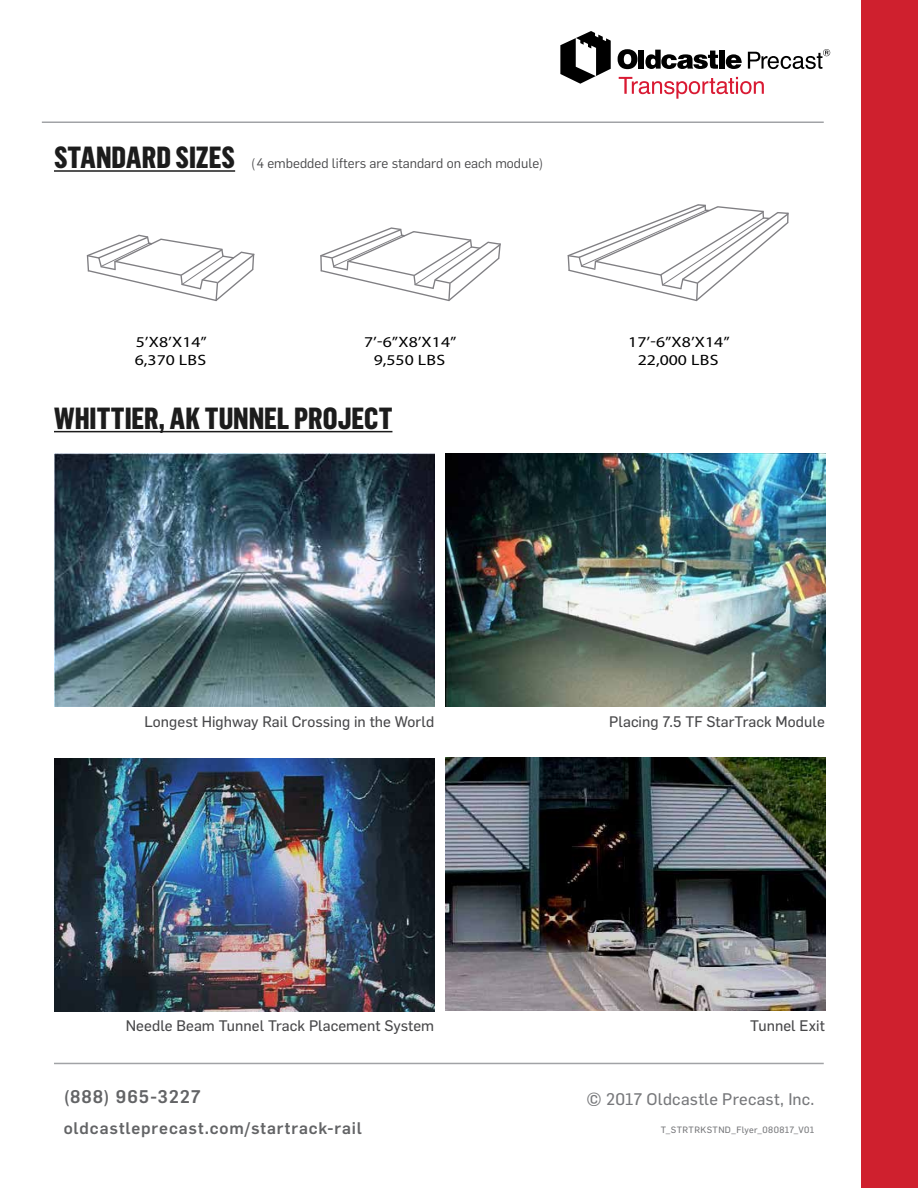
<style>
.page{position:relative;width:918px;height:1188px;background:#fff}
.page>*{position:absolute;margin:0;border:0;box-sizing:border-box;transform-origin:0 0}
.t1{font:800 30px "Flama Condensed";color:#1c1c1c}
.t2{font:500 18px "Flama";letter-spacing:.05em;color:#636466}
.t3{font:500 16.5px "Flama";letter-spacing:.055em;color:#636466}
.t4{font:16.5px "Flama Basic";letter-spacing:.015em;color:#77787b}
.t5{font:15px "Flama Basic";letter-spacing:.005em;color:#48484a}
.t6{font:15px/18px "Myriad Pro";letter-spacing:.01em;color:#000;text-align:center;scale:1.18 1}
.t7{font:13.5px "Flama";color:#48484a}
.t8{font:9px "Flama Basic";letter-spacing:.04em;color:#77787b}
</style>
<div class="page">
<div style="left:862px;top:0;width:56px;height:1188px;background:#cf202e"></div>
<svg style="left:560px;top:31px;width:51px;height:53px"></svg>
<svg style="left:726px;top:54px;width:16px;height:15px"></svg>
<div style="left:719px;top:50px;width:6px;height:19px;background:#000"></div>
<svg style="left:645px;top:50px;width:73px;height:19px"></svg>
<div style="left:639px;top:50px;width:5px;height:19px;background:#000"></div>
<svg style="left:618px;top:49px;width:20px;height:20px"></svg>
<svg style="left:748px;top:49px;width:82px;height:20px"></svg>
<svg style="left:619px;top:77px;width:145px;height:22px"></svg>
<hr style="left:42px;top:122px;width:782px;height:1px;background:#a1a3a6">
<hr style="left:54px;top:1063px;width:770px;height:1px;background:#a1a3a6">
<img style="left:54px;top:758px;width:380px;height:253px">
<hr style="left:54px;top:170px;width:181px;height:2px;background:#1c1c1c">
<img style="left:445px;top:757px;width:381px;height:254px">
<img style="left:54px;top:453px;width:380px;height:254px">
<img style="left:445px;top:453px;width:381px;height:254px">
<hr style="left:54px;top:431px;width:338px;height:1px;background:#1c1c1c">
<svg style="left:567px;top:204px;width:222px;height:98px"></svg>
<svg style="left:86px;top:234px;width:169px;height:68px"></svg>
<svg style="left:320px;top:227px;width:181px;height:74px"></svg>
<h1 class="t1" style="left:54px;top:138px;width:183px">STANDARD SIZES</h1>
<p class="t7" style="left:251px;top:154px;width:294px">(4 embedded lifters are standard on each module)</p>
<p class="t6" style="left:135px;top:333px;width:63px;text-align:left">5’X8’X14”<br>6,370 LBS</p>
<p class="t6" style="left:364px;top:333px;width:80px">7’-6”X8’X14”<br>9,550 LBS</p>
<h1 class="t1" style="left:54px;top:399px;width:340px">WHITTIER, AK TUNNEL PROJECT</h1>
<p class="t6" style="left:628px;top:333px;width:87px">17’-6”X8’X14”<br>22,000 LBS</p>
<p class="t5" style="left:144px;top:711px;width:291px">Longest Highway Rail Crossing in the World</p>
<p class="t5" style="left:609px;top:711px;width:217px">Placing 7.5 TF StarTrack Module</p>
<p class="t5" style="left:126px;top:1016px;width:310px">Needle Beam Tunnel Track Placement System</p>
<p class="t5" style="left:750px;top:1016px;width:76px">Tunnel Exit</p>
<p class="t2" style="left:64px;top:1084px;width:139px">(888) 965-3227</p>
<p class="t4" style="left:587px;top:1088px;width:229px">© 2017 Oldcastle Precast, Inc.</p>
<p class="t3" style="left:64px;top:1116px;width:300px">oldcastleprecast.com/startrack-rail</p>
<p class="t8" style="left:661px;top:1123px;width:155px">T_STRTRKSTND_Flyer_080817_V01</p>
</div>
